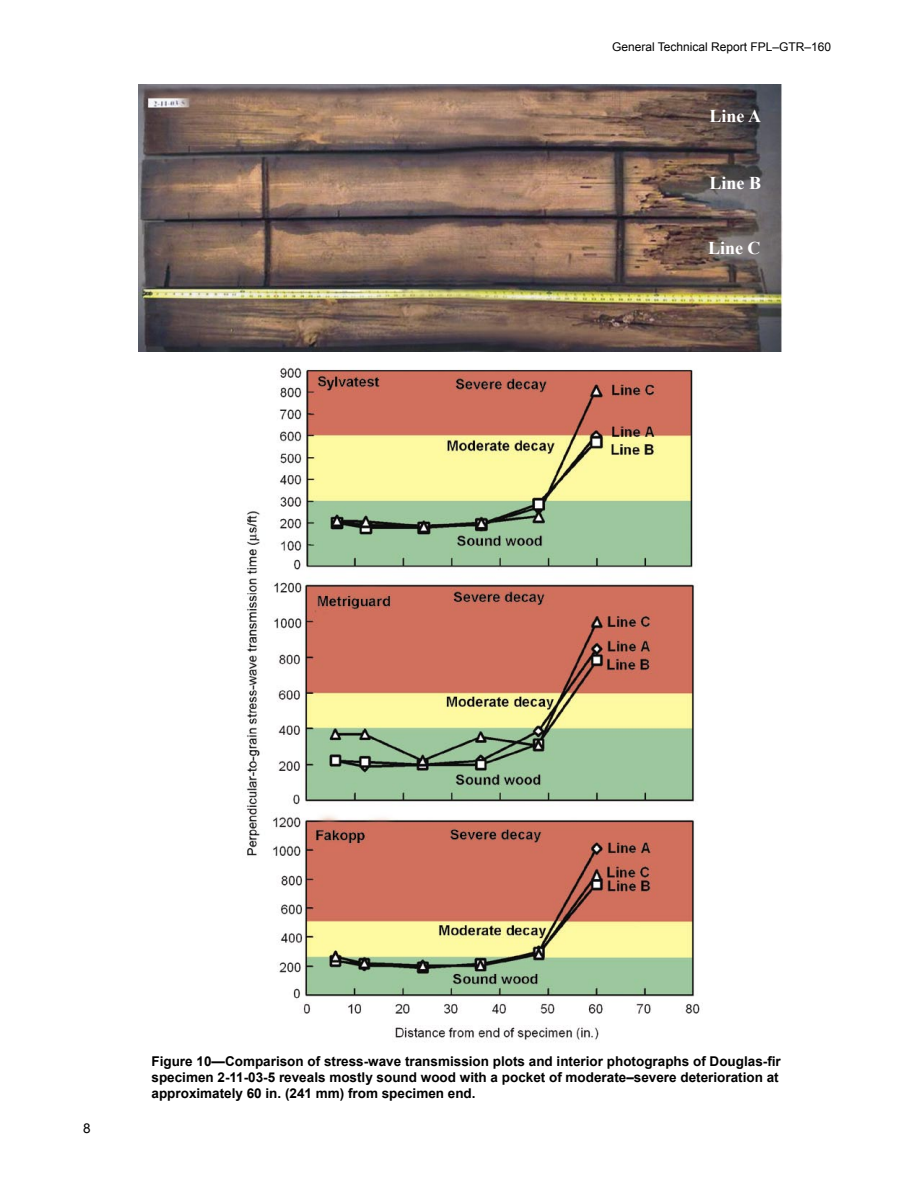
<style>
.page{position:relative;width:918px;height:1188px;background:#fff}
.page>*{position:absolute;margin:0;border:0;box-sizing:border-box;transform-origin:0 0}
.t1{font:700 18px "Times New Roman";color:#fff}
.t2{font:700 13.5px/16.2px "Arial";color:#000}
.t3{font:13.5px "Arial";color:#000}
.t4{font:12px "Arial";color:#000}
</style>
<div class="page">
<img style="left:246px;top:367px;width:454px;height:673px">
<img style="left:138px;top:84px;width:644px;height:267px">
<p class="t4" style="left:612px;top:38px;width:221px">General Technical Report FPL–GTR–160</p>
<p class="t1" style="left:710px;top:103px;width:53px">Line A</p>
<p class="t1" style="left:710px;top:171px;width:53px">Line B</p>
<p class="t1" style="left:708px;top:235px;width:54px">Line C</p>
<p class="t3" style="left:83px;top:1119px;width:9px">8</p>
<p class="t2" style="left:152px;top:1053px;width:631px">Figure 10—Comparison of stress-wave transmission plots and interior photographs of Douglas-fir specimen 2-11-03-5 reveals mostly sound wood with a pocket of moderate–severe deterioration at approximately 60 in. (241 mm) from specimen end.</p>
</div>
